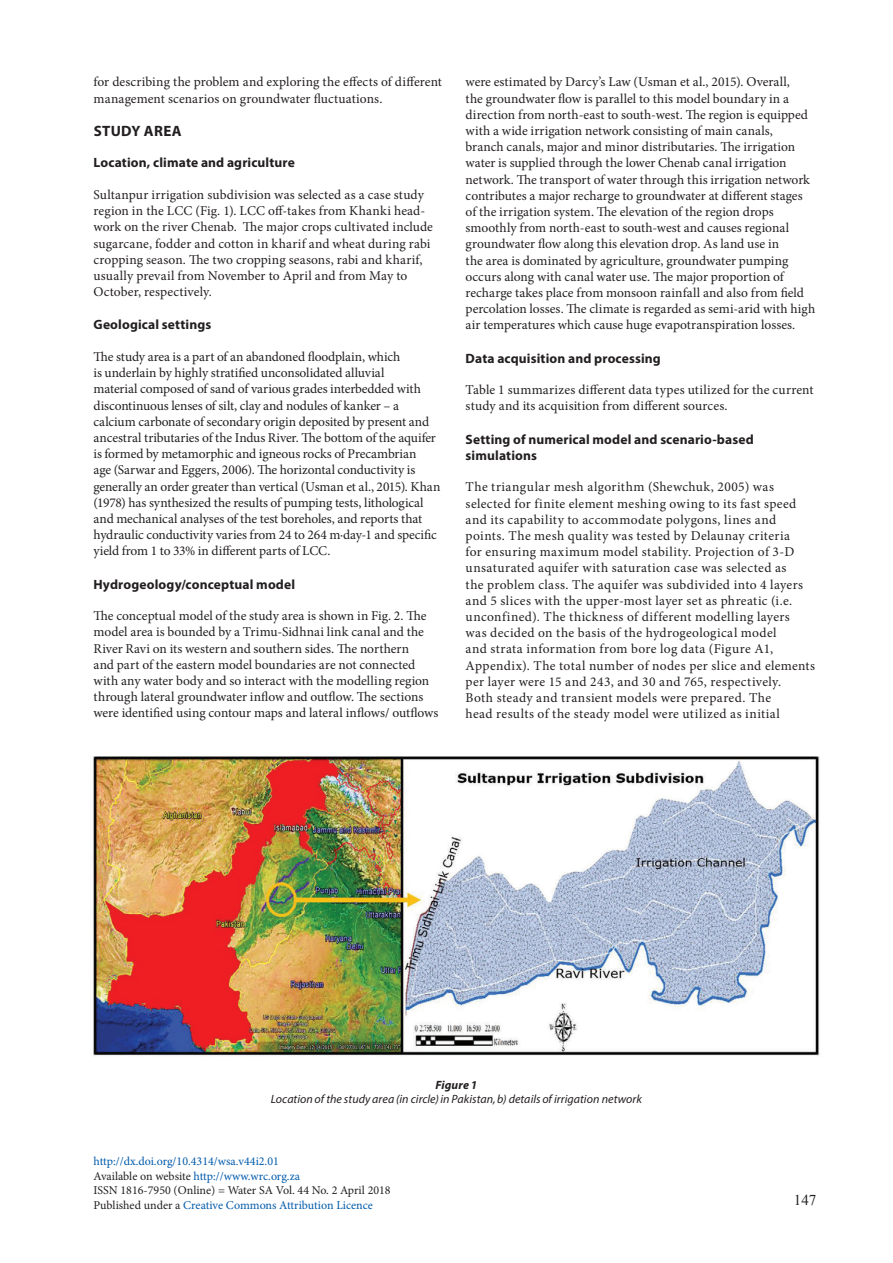
<style>
.page{position:relative;width:893px;height:1263px;background:#fff}
.page>*{position:absolute;margin:0;border:0;box-sizing:border-box;transform-origin:0 0}
.t1{font:700 15px "Myriad Pro";letter-spacing:.02em;color:#231f20}
.t2{font:15px "Times New Roman";color:#231f20}
.t3{font:13.5px/16.2px "Minion Pro";letter-spacing:.005em;color:#231f20}
.t4{font:13.5px/16.2px "Minion Pro";letter-spacing:.025em;color:#231f20}
.t5{font:700 13.5px/16.2px "Myriad Pro";letter-spacing:.01em;color:#231f20}
.t6{font:12px/14.4px "Minion Pro";color:#015aaa}
.t7{font:italic 12px "Myriad Pro";letter-spacing:.005em;color:#231f20}
.t8{font:italic 700 12px "Myriad Pro";letter-spacing:.015em;color:#231f20}
.s1{color:#231f20}
</style>
<div class="page">
<img style="left:92px;top:756px;width:728px;height:300px">
<p class="t3" style="left:94px;top:74px;width:350px">for describing the problem and exploring the effects of different management scenarios on groundwater fluctuations.</p>
<p class="t1" style="left:94px;top:121px;width:90px">STUDY AREA</p>
<p class="t5" style="left:94px;top:154px;width:203px">Location, climate and agriculture</p>
<p class="t3" style="left:94px;top:187px;width:341px">Sultanpur irrigation subdivision was selected as a case study region in the LCC (Fig. 1). LCC off-takes from Khanki head&shy;work on the river Chenab. The major crops cultivated include sugarcane, fodder and cotton in kharif and wheat during rabi cropping season. The two cropping seasons, rabi and kharif, usually prevail from November to April and from May to October, respectively.</p>
<p class="t5" style="left:94px;top:316px;width:119px">Geological settings</p>
<p class="t3" style="left:94px;top:349px;width:348px">The study area is a part of an abandoned floodplain, which<br>is underlain by highly stratified unconsolidated alluvial<br>material composed of sand of various grades interbedded with discontinuous lenses of silt, clay and nodules of kanker – a calcium carbonate of secondary origin deposited by present and ancestral tributaries of the Indus River. The bottom of the aquifer is formed by metamorphic and igneous rocks of Precambrian<br>age (Sarwar and Eggers, 2006). The horizontal conductivity is generally an order greater than vertical (Usman et al., 2015). Khan (1978) has synthesized the results of pumping tests, lithological and mechanical analyses of the test boreholes, and reports that hydraulic conductivity varies from 24 to 264 m∙day-1 and specific yield from 1 to 33% in different parts of LCC.</p>
<p class="t5" style="left:94px;top:575px;width:203px">Hydrogeology/conceptual model</p>
<p class="t3" style="left:94px;top:608px;width:346px">The conceptual model of the study area is shown in Fig. 2. The model area is bounded by a Trimu-Sidhnai link canal and the River Ravi on its western and southern sides. The northern<br>and part of the eastern model boundaries are not connected with any water body and so interact with the modelling region through lateral groundwater inflow and outflow. The sections were identified using contour maps and lateral inflows/ outflows</p>
<p class="t3" style="left:466px;top:74px;width:351px">were estimated by Darcy’s Law (Usman et al., 2015). Overall,<br>the groundwater flow is parallel to this model boundary in a direction from north-east to south-west. The region is equipped with a wide irrigation network consisting of main canals,<br>branch canals, major and minor distributaries. The irrigation water is supplied through the lower Chenab canal irrigation network. The transport of water through this irrigation network contributes a major recharge to groundwater at different stages of the irrigation system. The elevation of the region drops smoothly from north-east to south-west and causes regional groundwater flow along this elevation drop. As land use in<br>the area is dominated by agriculture, groundwater pumping occurs along with canal water use. The major proportion of recharge takes place from monsoon rainfall and also from field percolation losses. The climate is regarded as semi-arid with high air temperatures which cause huge evapotranspiration losses.</p>
<p class="t5" style="left:466px;top:349px;width:197px">Data acquisition and processing</p>
<p class="t3" style="left:466px;top:382px;width:349px">Table 1 summarizes different data types utilized for the current study and its acquisition from different sources.</p>
<p class="t5" style="left:466px;top:430px;width:290px">Setting of numerical model and scenario-based simulations</p>
<p class="t4" style="left:466px;top:479px;width:351px">The triangular mesh algorithm (Shewchuk, 2005) was selected for finite element meshing owing to its fast speed and its capability to accommodate polygons, lines and points. The mesh quality was tested by Delaunay criteria<br>for ensuring maximum model stability. Projection of 3-D unsaturated aquifer with saturation case was selected as<br>the problem class. The aquifer was subdivided into 4 layers and 5 slices with the upper-most layer set as phreatic (i.e. unconfined). The thickness of different modelling layers<br>was decided on the basis of the hydrogeological model<br>and strata information from bore log data (Figure A1, Appendix). The total number of nodes per slice and elements per layer were 15 and 243, and 30 and 765, respectively.<br>Both steady and transient models were prepared. The<br>head results of the steady model were utilized as initial</p>
<p class="t8" style="left:435px;top:1077px;width:44px">Figure 1</p>
<p class="t7" style="left:271px;top:1092px;width:373px">Location of the study area (in circle) in Pakistan, b) details of irrigation network</p>
<p class="t6" style="left:94px;top:1154px;width:299px">http://dx.doi.org/10.4314/wsa.v44i2.01<br><span class="s1">Available on website</span> http://www.wrc.org.za<br><span class="s1">ISSN 1816-7950 (Online) = Water SA Vol. 44 No. 2 April 2018<br>Published under a</span> Creative Commons Attribution Licence</p>
<p class="t2" style="left:794px;top:1190px;width:24px">147</p>
</div>
